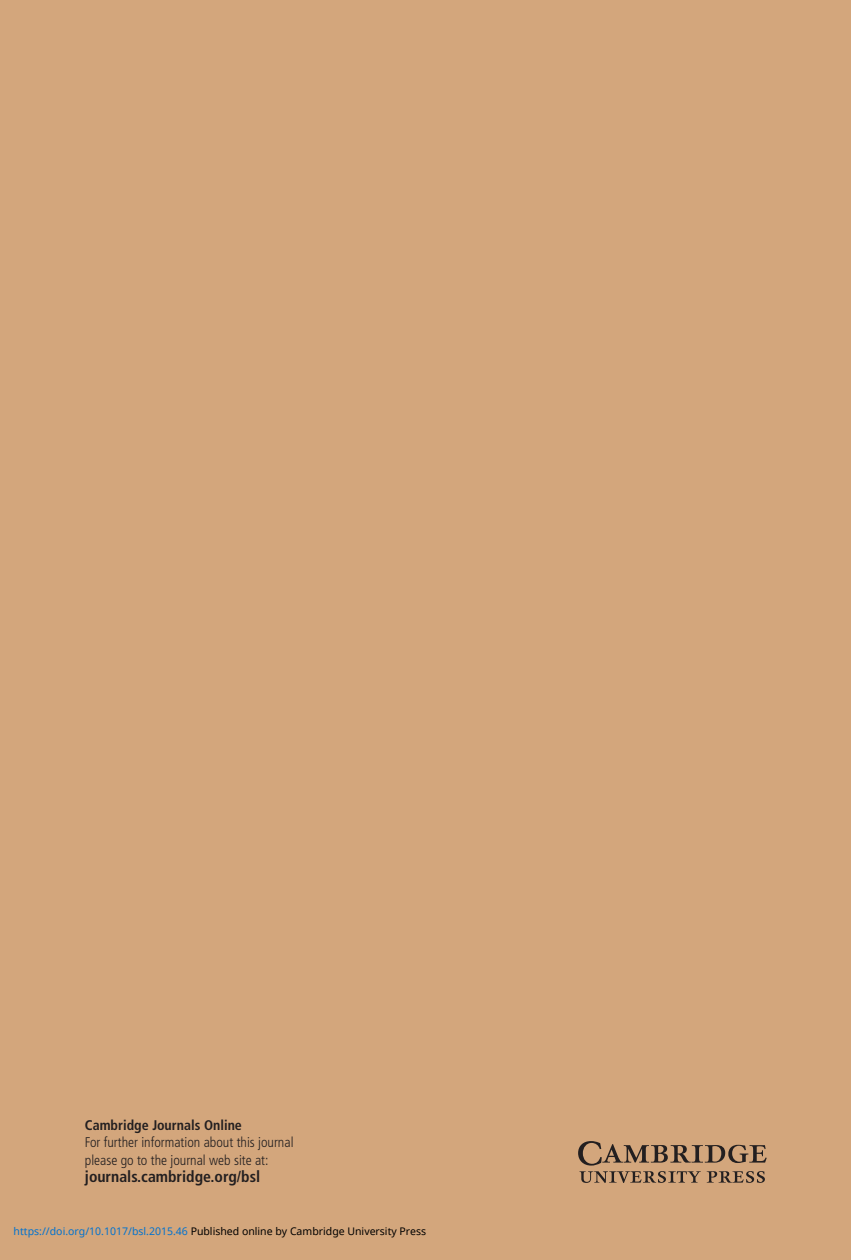
<style>
.page{position:relative;width:851px;height:1260px;background:#fff}
.page>*{position:absolute;margin:0;border:0;box-sizing:border-box;transform-origin:0 0}
.t1{font:700 condensed 15.75px "Frutiger LT Std";color:#231f20}
.t2{font:300 condensed 14px/17.5px "Frutiger LT Std";color:#231f20}
.t3{font:10.5px "Noto Sans";color:#000}
.s1{font-weight:700}
.s2{color:#0172cf}
</style>
<div class="page">
<div style="left:0;top:0;width:850px;height:1260px;background:#d3a67c"></div>
<svg style="left:578px;top:1141px;width:188px;height:42px"></svg>
<p class="t2" style="left:85px;top:1117px;width:210px"><span class="s1">Cambridge Journals Online<br></span>For further information about this journal please go to the journal web site at:</p>
<p class="t1" style="left:85px;top:1171px;width:177px">journals.cambridge.org/bsl</p>
<p class="t3" style="left:14px;top:1224px;width:414px"><span class="s2">https://doi.org/10.1017/bsl.2015.46</span> Published online by Cambridge University Press</p>
</div>
